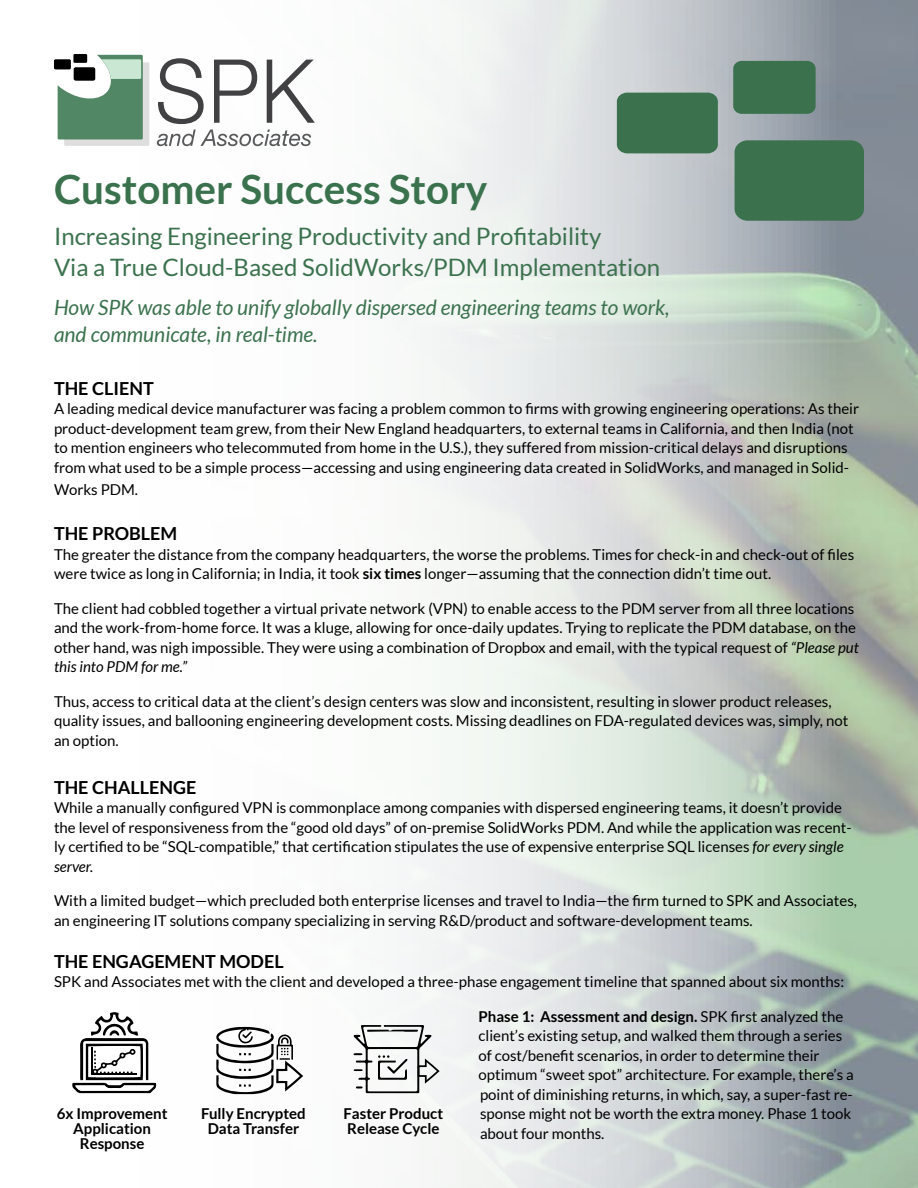
<style>
.page{position:relative;width:918px;height:1188px;background:#fff}
.page>*{position:absolute;margin:0;border:0;box-sizing:border-box;transform-origin:0 0}
.t1{font:700 40.5px "Lato";color:#3b724e}
.t2{font:24px/31.5px "Lato";color:#3b724e}
.t3{font:italic 21px/27px "Lato";color:#3b724e}
.t4{font:700 18px "Lato";color:#000}
.t5{font:15px/19.5px "Lato";color:#000}
.t6{font:700 15px/15px "Lato";color:#000;text-align:center}
.s1{font-weight:700}
.s2{font-style:italic}
</style>
<div class="page">
<svg style="left:157px;top:58px;width:158px;height:88px"></svg>
<svg style="left:58px;top:55px;width:91px;height:91px"></svg>
<div style="left:73px;top:54px;width:14px;height:9px;background:#000"></div>
<div style="left:54px;top:59px;width:17px;height:10px;background:#000;border-radius:2px"></div>
<div style="left:74px;top:67px;width:21px;height:14px;background:#000;border-radius:2px"></div>
<div style="left:733px;top:61px;width:83px;height:53px;background:#3c714e;border-radius:8px"></div>
<div style="left:617px;top:93px;width:101px;height:60px;background:#3c714e"></div>
<div style="left:735px;top:140px;width:129px;height:81px;background:#3c714e"></div>
<svg style="left:353px;top:1025px;width:87px;height:69px"></svg>
<svg style="left:216px;top:1027px;width:88px;height:67px"></svg>
<svg style="left:72px;top:1012px;width:84px;height:81px"></svg>
<hr style="left:91px;top:1074px;width:46px;height:1px;background:#000">
<h1 class="t1" style="left:54px;top:166px;width:435px">Customer Success Story</h1>
<h2 class="t2" style="left:54px;top:220px;width:608px">Increasing Engineering Productivity and Profitability<br>Via a True Cloud-Based SolidWorks/PDM Implementation</h2>
<h3 class="t3" style="left:54px;top:295px;width:617px">How SPK was able to unify globally dispersed engineering teams to work, and communicate, in real-time.</h3>
<p class="t4" style="left:54px;top:378px;width:101px">THE CLIENT</p>
<p class="t5" style="left:54px;top:399px;width:807px">A leading medical device manufacturer was facing a problem common to firms with growing engineering operations: As their product-development team grew, from their New England headquarters, to external teams in California, and then India (not to mention engineers who telecommuted from home in the U.S.), they suffered from mission-critical delays and disruptions from what used to be a simple process—accessing and using engineering data created in SolidWorks, and managed in Solid-</p>
<p class="t5" style="left:54px;top:480px;width:86px">Works PDM.</p>
<p class="t4" style="left:54px;top:524px;width:125px">THE PROBLEM</p>
<p class="t5" style="left:54px;top:545px;width:802px">The greater the distance from the company headquarters, the worse the problems. Times for check-in and check-out of files were twice as long in California; in India, it took <span class="s1">six times</span> longer—assuming that the connection didn’t time out.</p>
<p class="t5" style="left:54px;top:599px;width:806px">The client had cobbled together a virtual private network (VPN) to enable access to the PDM server from all three locations and the work-from-home force. It was a kluge, allowing for once-daily updates. Trying to replicate the PDM database, on the other hand, was nigh impossible. They were using a combination of Dropbox and email, with the typical request of <span class="s2">“Please put this into PDM for me.”</span></p>
<p class="t5" style="left:54px;top:692px;width:796px">Thus, access to critical data at the client’s design centers was slow and inconsistent, resulting in slower product releases, quality issues, and ballooning engineering development costs. Missing deadlines on FDA-regulated devices was, simply, not an option.</p>
<p class="t4" style="left:54px;top:777px;width:144px">THE CHALLENGE</p>
<p class="t5" style="left:54px;top:798px;width:799px">While a manually configured VPN is commonplace among companies with dispersed engineering teams, it doesn’t provide the level of responsiveness from the “good old days” of on-premise SolidWorks PDM. And while the application was recent&shy;ly certified to be “SQL-compatible,” that certification stipulates the use of expensive enterprise SQL licenses <span class="s2">for every single server.</span></p>
<p class="t5" style="left:54px;top:891px;width:805px">With a limited budget—which precluded both enterprise licenses and travel to India—the firm turned to SPK and Associates, an engineering IT solutions company specializing in serving R&amp;D/product and software-development teams.</p>
<p class="t4" style="left:54px;top:951px;width:231px">THE ENGAGEMENT MODEL</p>
<p class="t5" style="left:54px;top:972px;width:792px">SPK and Associates met with the client and developed a three-phase engagement timeline that spanned about six months:</p>
<p class="t5" style="left:478px;top:1007px;width:377px"><span class="s1">Phase 1: Assessment and design.</span> SPK first analyzed the client’s existing setup, and walked them through a series of cost/benefit scenarios, in order to determine their optimum “sweet spot” architecture. For example, there’s a point of diminishing returns, in which, say, a super-fast re&shy;sponse might not be worth the extra money. Phase 1 took about four months.</p>
<p class="t6" style="left:57px;top:1106px;width:112px">6x Improvement<br>Application<br>Response</p>
<p class="t6" style="left:201px;top:1106px;width:106px">Fully Encrypted<br>Data Transfer</p>
<p class="t6" style="left:344px;top:1106px;width:101px;text-align:left">Faster Product<br>Release Cycle</p>
</div>
